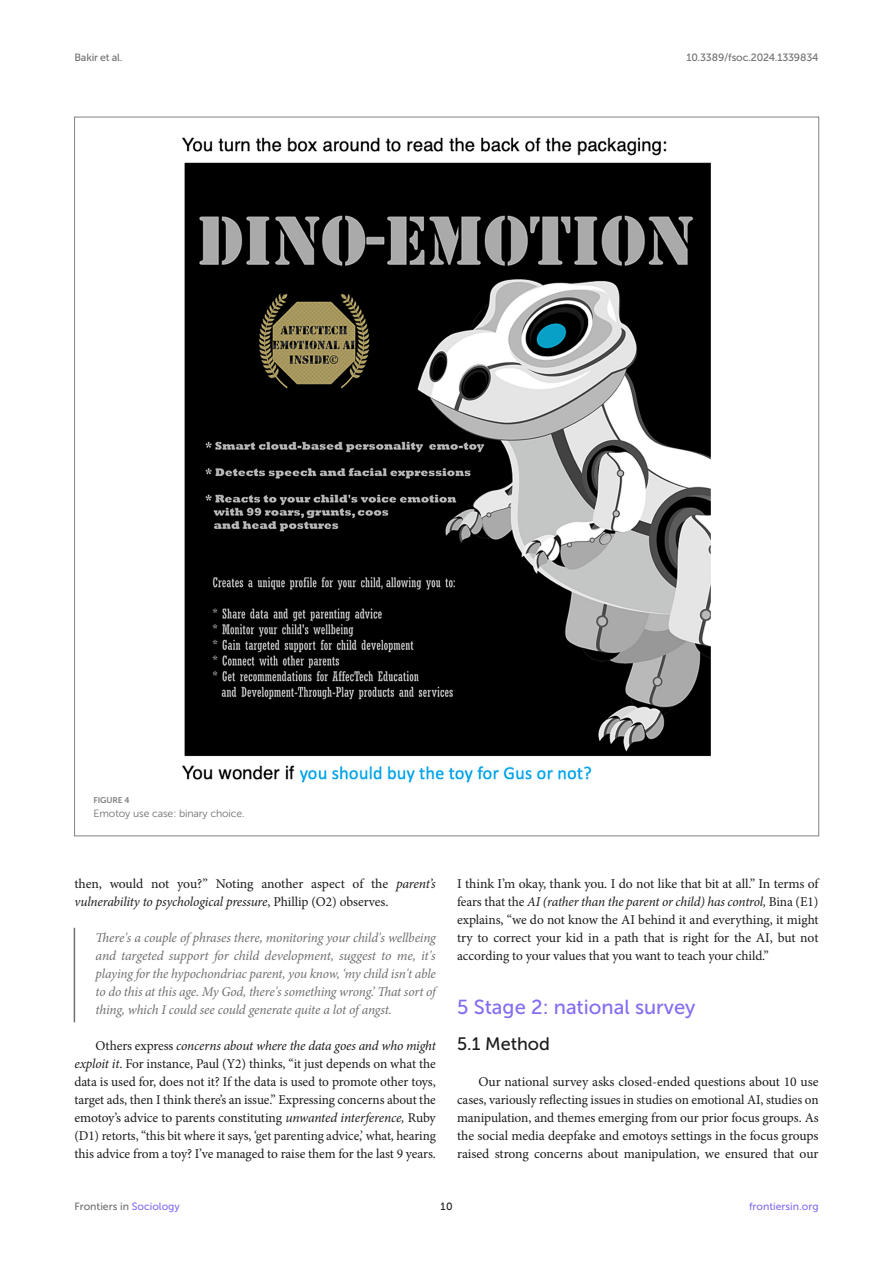
<style>
.page{position:relative;width:893px;height:1263px;background:#fff}
.page>*{position:absolute;margin:0;border:0;box-sizing:border-box;transform-origin:0 0}
.HEAD_1{font:20.25px "Museo Sans 500";color:#856df0}
.HEAD_2_after_HEAD_1{font:18px "Museo Sans 500";color:#1b1c1b}
.TEXT{font:13.5px/18px "Minion Pro";letter-spacing:-.01em;color:#1b1c1b;text-align:justify}
.TEXT_FLUSH{font:13.5px/18px "Minion Pro";letter-spacing:-.01em;color:#1b1c1b;text-align:justify}
.BLOCK_QTN{font:italic 13.5px/18px "Minion Pro";letter-spacing:-.015em;color:#706f70;text-align:justify}
.t1{font:10.5px "Museo Sans 500";letter-spacing:-.015em;color:#706f70}
.FIG_LEG{font:10.5px "Museo Sans 300";letter-spacing:-.01em;color:#706f70}
.t2{font:10.5px "Museo Sans 500";color:#856df0}
.t3{font:10.5px "Museo Sans 500";color:#1b1c1b}
.FIG_HD{font:8.25px "Museo Sans 700";letter-spacing:-.01em;color:#7e7f7f}
.s1{font-style:italic}
.s2{color:#856df0}
</style>
<div class="page">
<hr style="left:74px;top:928px;width:1px;height:94px;background:#706f70">
<img style="left:182px;top:137px;width:529px;height:646px">
<p class="t1" style="left:74px;top:51px;width:50px">Bakir et al.</p>
<p class="t1" style="left:686px;top:51px;width:134px">10.3389/fsoc.2024.1339834</p>
<p class="FIG_HD" style="left:94px;top:796px;width:37px">FIGURE 4</p>
<p class="FIG_LEG" style="left:94px;top:808px;width:153px">Emotoy use case: binary choice.</p>
<p class="TEXT" style="left:74px;top:875px;width:363px">then, would not you?” Noting another aspect of the <span class="s1">parent’s vulnerability to psychological pressure</span>, Phillip (O2) observes.</p>
<p class="BLOCK_QTN" style="left:96px;top:929px;width:342px">There's a couple of phrases there, monitoring your child's wellbeing and targeted support for child development, suggest to me, it's playing for the hypochondriac parent, you know, ‘my child isn't able to do this at this age. My God, there's something wrong.’ That sort of thing, which I could see could generate quite a lot of angst.</p>
<p class="TEXT" style="left:74px;top:1037px;width:363px;text-indent:21px">Others express <span class="s1">concerns about where the data goes and who might exploit it</span>. For instance, Paul (Y2) thinks, “it just depends on what the data is used for, does not it? If the data is used to promote other toys, target ads, then I think there’s an issue.” Expressing concerns about the emotoy’s advice to parents constituting <span class="s1">unwanted interference,</span> Ruby (D1) retorts, “this bit where it says, ‘get parenting advice,’ what, hearing this advice from a toy? I’ve managed to raise them for the last 9 years.</p>
<p class="TEXT" style="left:457px;top:875px;width:363px">I think I’m okay, thank you. I do not like that bit at all.” In terms of fears that the <span class="s1">AI (rather than the parent or child) has control,</span> Bina (E1) explains, “we do not know the AI behind it and everything, it might try to correct your kid in a path that is right for the AI, but not according to your values that you want to teach your child.”</p>
<p class="HEAD_1" style="left:457px;top:996px;width:240px">5 Stage 2: national survey</p>
<p class="HEAD_2_after_HEAD_1" style="left:457px;top:1034px;width:94px">5.1 Method</p>
<p class="TEXT_FLUSH" style="left:457px;top:1073px;width:363px;text-indent:21px">Our national survey asks closed-ended questions about 10 use cases, variously reflecting issues in studies on emotional AI, studies on manipulation, and themes emerging from our prior focus groups. As the social media deepfake and emotoys settings in the focus groups raised strong concerns about manipulation, we ensured that our</p>
<p class="t1" style="left:74px;top:1200px;width:107px">Frontiers in <span class="s2">Sociology</span></p>
<p class="t3" style="left:440px;top:1200px;width:14px">10</p>
<p class="t2" style="left:749px;top:1200px;width:71px">frontiersin.org</p>
</div>
